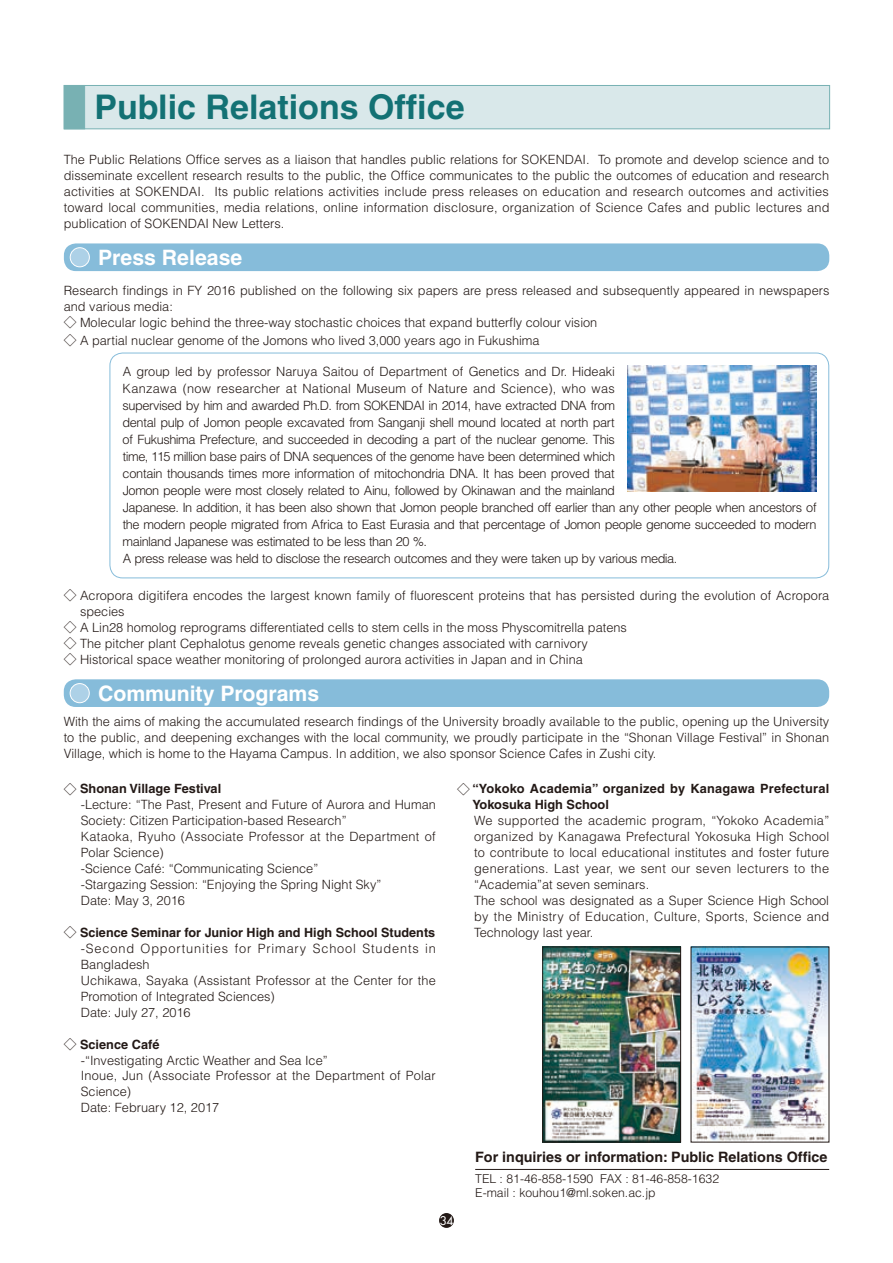
<style>
.page{position:relative;width:893px;height:1263px;background:#fff}
.page>*{position:absolute;margin:0;border:0;box-sizing:border-box;transform-origin:0 0}
.t1{font:700 34.05px "Helvetica";color:#137174}
.t2{font:700 21.3px "Helvetica";color:#fff}
.t3{font:700 14.4px "Helvetica";color:#231916}
.t4{font:300 12.75px/15.9px "Helvetica";color:#231916}
.t5{font:300 12.75px/17px "Helvetica";letter-spacing:-.03em;color:#231916}
.t6{font:300 12.75px/15.9px "Helvetica";letter-spacing:.02em;color:#231916}
.t7{font:700 12.75px/15.9px "Helvetica";letter-spacing:.02em;color:#231916}
.t8{font:300 12.15px/14.9px "Helvetica";color:#231916}
.t9{font:11.7px "Futura";color:#fff}
.s1{font-family:"Shin Go Pr 6";font-weight:400}
.s2{font-family:"Shin Go Pr 6 N";font-stretch:expanded}
.s3{font-weight:700}
.s4{font-family:"Shin Go Pr 6 N";font-weight:300;font-stretch:expanded}
</style>
<div class="page">
<div style="left:64px;top:85px;width:766px;height:44px;background:#d9e8ea"></div>
<div style="left:64px;top:85px;width:766px;height:44px;border:1px solid #78b1b3"></div>
<div style="left:64px;top:85px;width:21px;height:44px;background:#78b1b3"></div>
<div style="left:64px;top:243px;width:765px;height:28px;background:#86bcda;border-radius:12px"></div>
<div style="left:70px;top:248px;width:19px;height:19px;background:#add1e7;border-radius:50%"></div>
<div style="left:70px;top:247px;width:20px;height:20px;border:1px solid #fff;border-radius:50%"></div>
<div style="left:64px;top:679px;width:765px;height:28px;background:#86bcda;border-radius:12px"></div>
<div style="left:70px;top:684px;width:19px;height:19px;background:#add1e7;border-radius:50%"></div>
<div style="left:70px;top:683px;width:19px;height:20px;border:1px solid #fff;border-radius:50%"></div>
<img style="left:693px;top:949px;width:134px;height:191px">
<img style="left:544px;top:949px;width:135px;height:191px">
<div style="left:542px;top:947px;width:139px;height:195px;border:1px solid #231916"></div>
<hr style="left:475px;top:1169px;width:354px;height:1px;background:#231916">
<div style="left:109px;top:353px;width:720px;height:225px;border:1px solid #86bcda;border-radius:13px"></div>
<img style="left:628px;top:365px;width:188px;height:126px">
<div style="left:439px;top:1213px;width:15px;height:15px;background:#231916;border-radius:50%"></div>
<h1 class="t1" style="left:94px;top:87px;width:372px">Public Relations Office</h1>
<p class="t4" style="left:64px;top:151px;width:767px;text-align:justify">The Public Relations Office serves as a liaison that handles public relations for SOKENDAI. To promote and develop science and to disseminate excellent research results to the public, the Office communicates to the public the outcomes of education and research activities at SOKENDAI. Its public relations activities include press releases on education and research outcomes and activities toward local communities, media relations, online information disclosure, organization of Science Cafes and public lectures and publication of SOKENDAI New Letters.</p>
<h2 class="t2" style="left:98px;top:244px;width:146px">Press Release</h2>
<p class="t4" style="left:64px;top:282px;width:767px">Research findings in FY 2016 published on the following six papers are press released and subsequently appeared in newspapers and various media:<br><span class="s1">◇</span> Molecular logic behind the three-way stochastic choices that expand butterfly colour vision</p>
<p class="t4" style="left:64px;top:332px;width:477px"><span class="s1">◇</span> A partial nuclear genome of the Jomons who lived 3,000 years ago in Fukushima</p>
<p class="t5" style="left:122px;top:363px;width:696px">A group led by professor Naruya Saitou of Department of Genetics and Dr. Hideaki<br>Kanzawa (now researcher at National Museum of Nature and Science), who was<br>supervised by him and awarded Ph.D. from SOKENDAI in 2014, have extracted DNA from<br>dental pulp of Jomon people excavated from Sanganji shell mound located at north part<br>of Fukushima Prefecture, and succeeded in decoding a part of the nuclear genome. This<br>time, 115 million base pairs of DNA sequences of the genome have been determined which<br>contain thousands times more information of mitochondria DNA. It has been proved that<br>Jomon people were most closely related to Ainu, followed by Okinawan and the mainland<br>Japanese. In addition, it has been also shown that Jomon people branched off earlier than any other people when ancestors of the modern people migrated from Africa to East Eurasia and that percentage of Jomon people genome succeeded to modern mainland Japanese was estimated to be less than 20 %.<br>A press release was held to disclose the research outcomes and they were taken up by various media.</p>
<p class="t4" style="left:64px;top:587px;width:767px"><span class="s1">◇</span> Acropora digitifera encodes the largest known family of fluorescent proteins that has persisted during the evolution of Acropora</p>
<p class="t4" style="left:80px;top:603px;width:46px">species</p>
<p class="t4" style="left:64px;top:619px;width:565px"><span class="s1">◇</span> A Lin28 homolog reprograms differentiated cells to stem cells in the moss Physcomitrella patens</p>
<p class="t4" style="left:64px;top:635px;width:526px"><span class="s1">◇</span> The pitcher plant Cephalotus genome reveals genetic changes associated with carnivory</p>
<p class="t4" style="left:64px;top:651px;width:521px"><span class="s1">◇</span> Historical space weather monitoring of prolonged aurora activities in Japan and in China</p>
<h2 class="t2" style="left:98px;top:680px;width:223px">Community Programs</h2>
<p class="t4" style="left:64px;top:714px;width:767px;text-align:justify">With the aims of making the accumulated research findings of the University broadly available to the public, opening up the University to the public, and deepening exchanges with the local community, we proudly participate in the “Shonan Village Festival” in Shonan Village, which is home to the Hayama Campus. In addition, we also sponsor Science Cafes in Zushi city.</p>
<p class="t4" style="left:81px;top:780px;width:357px;text-indent:-17px"><span class="s2">◇</span> <span class="s3">Shonan Village Festival<br></span>-Lecture: “The Past, Present and Future of Aurora and Human Society: Citizen Participation-based Research”<br>Kataoka, Ryuho (Associate Professor at the Department of Polar Science)<br>-Science Café: “Communicating Science”<br>-Stargazing Session: “Enjoying the Spring Night Sky”<br>Date: May 3, 2016</p>
<p class="t4" style="left:81px;top:924px;width:357px;text-indent:-17px"><span class="s2">◇</span> <span class="s3">Science Seminar for Junior High and High School Students </span>-Second Opportunities for Primary School Students in Bangladesh<br>Uchikawa, Sayaka (Assistant Professor at the Center for the Promotion of Integrated Sciences)<br>Date: July 27, 2016</p>
<p class="t4" style="left:81px;top:1036px;width:356px;text-indent:-17px"><span class="s1">◇</span> <span class="s3">Science Café<br></span>-“Investigating Arctic Weather and Sea Ice”<br>Inoue, Jun (Associate Professor at the Department of Polar<br>Science)<br>Date: February 12, 2017</p>
<p class="t7" style="left:472px;top:781px;width:358px;text-indent:-15px"><span class="s4">◇</span> “Yokoko Academia” organized by Kanagawa Prefectural<br>Yokosuka High School</p>
<p class="t6" style="left:474px;top:812px;width:357px">We supported the academic program, “Yokoko Academia” organized by Kanagawa Prefectural Yokosuka High School to contribute to local educational institutes and foster future generations. Last year, we sent our seven lecturers to the “Academia”at seven seminars.<br>The school was designated as a Super Science High School by the Ministry of Education, Culture, Sports, Science and Technology last year.</p>
<p class="t9" style="left:440px;top:1213px;width:15px">34</p>
<p class="t3" style="left:475px;top:1148px;width:354px">For inquiries or information: Public Relations Office</p>
<p class="t8" style="left:475px;top:1170px;width:245px">TEL : 81-46-858-1590 FAX : 81-46-858-1632<br>E-mail : kouhou1@ml.soken.ac.jp</p>
</div>
